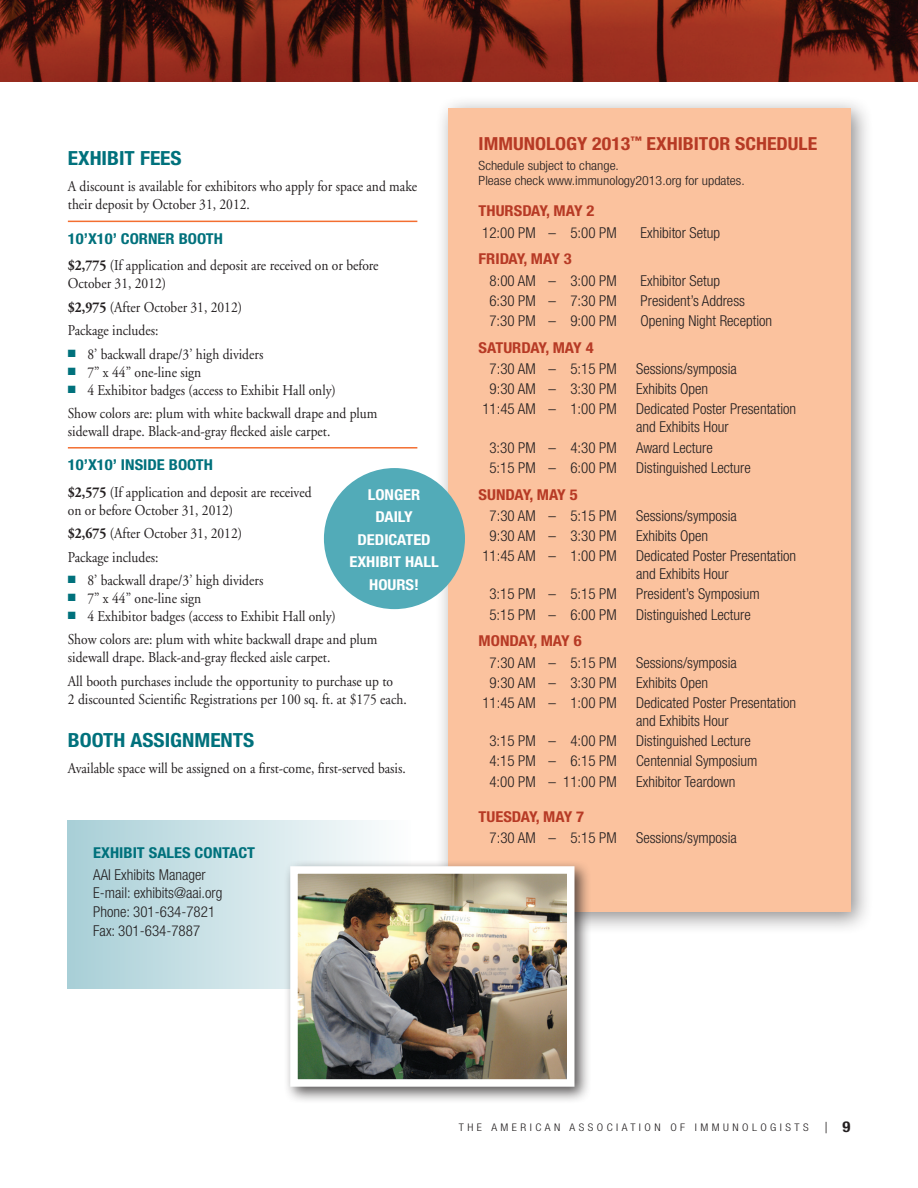
<style>
.page{position:relative;width:918px;height:1188px;background:#fff}
.page>*{position:absolute;margin:0;border:0;box-sizing:border-box;transform-origin:0 0}
.t1{font:700 condensed 19.5px "Helvetica Neue";color:#00717c;scale:1.1 1}
.t2{font:700 condensed 18px "Helvetica Neue";color:#b73a25;scale:1.1 1}
.t3{font:15px/23.4px "Adobe Garamond";color:#231f20;scale:.9 1}
.t4{font:300 condensed 15px/18px "Helvetica Neue";color:#231f20}
.t5{font:700 condensed 15px "Helvetica Neue";color:#b73a25;scale:1.1 1}
.t6{font:700 condensed 15px "Helvetica Neue";color:#00717c;scale:1.1 1}
.t7{font:700 condensed 15px/22.5px "Helvetica Neue";color:#fff;text-align:center;scale:1.1 1}
.t8{font:300 condensed 12.75px/15px "Helvetica Neue";color:#231f20;scale:1.1 1}
.t9{font:300 12px "Griffith Gothic";color:#231f20}
.t10{font:300 condensed 10.5px "Helvetica Neue";letter-spacing:.3em;color:#231f20;scale:1.1 1}
.s1{font-weight:700}
.s2{color:#00717c}
.s3{font-family:"Helvetica Neue";font-weight:700;font-stretch:condensed;font-size:15px}
</style>
<div class="page">
<div style="left:68px;top:820px;width:343px;height:169px;background:linear-gradient(to right,#a8cfd7,#fdfefe)"></div>
<div style="left:435px;top:95px;width:439px;height:840px;background:#231f20;opacity:.5"></div>
<div style="left:448px;top:108px;width:402px;height:804px;background:#fbc29e"></div>
<hr style="left:68px;top:221px;width:349px;height:1px;background:#f36e31">
<hr style="left:68px;top:447px;width:349px;height:2px;background:#f36e31">
<div style="left:324px;top:468px;width:141px;height:141px;background:#52abb8;border-radius:50%"></div>
<div style="left:284px;top:860px;width:308px;height:244px;background:#231f20;opacity:.75"></div>
<img style="left:299px;top:875px;width:266px;height:203px">
<div style="left:290px;top:866px;width:284px;height:221px;border:8px solid #fff"></div>
<img style="left:0;top:0;width:918px;height:81px">
<h1 class="t1" style="left:68px;top:146px;width:29px">EXHIBIT</h1>
<h1 class="t1" style="left:140px;top:146px;width:11px">FEES</h1>
<p class="t3" style="left:68px;top:178px;width:390px;line-height:18px">A discount is available for exhibitors who apply for space and make their deposit by October 31, 2012.</p>
<p class="t6" style="left:68px;top:229px;width:118px">10’X10’ CORNER BOOTH</p>
<p class="t3" style="left:68px;top:257px;width:347px;line-height:18px"><span class="s1">$2,775</span> (If application and deposit are received on or before<br>October 31, 2012)</p>
<p class="t3" style="left:68px;top:296px;width:195px"><span class="s1">$2,975</span> (After October 31, 2012)<br>Package includes:</p>
<p class="t3" style="left:68px;top:342px;width:219px"><span class="s2">■</span> 8’ backwall drape/3’ high dividers</p>
<p class="t3" style="left:68px;top:360px;width:150px"><span class="s2">■</span> 7” x 44” one-line sign</p>
<p class="t3" style="left:68px;top:378px;width:345px"><span class="s2">■</span> 4 Exhibitor badges (access to Exhibit Hall only)<br>Show colors are: plum with white backwall drape and plum</p>
<p class="t3" style="left:68px;top:420px;width:293px">sidewall drape. Black-and-gray flecked aisle carpet.</p>
<p class="t6" style="left:68px;top:456px;width:109px">10’X10’ INSIDE BOOTH</p>
<p class="t3" style="left:68px;top:483px;width:272px;line-height:18px"><span class="s1">$2,575</span> (If application and deposit are received on or before October 31, 2012)</p>
<p class="t3" style="left:68px;top:522px;width:195px"><span class="s1">$2,675</span> (After October 31, 2012)<br>Package includes:</p>
<p class="t3" style="left:68px;top:569px;width:219px"><span class="s2">■</span> 8’ backwall drape/3’ high dividers</p>
<p class="t3" style="left:68px;top:587px;width:150px"><span class="s2">■</span> 7” x 44” one-line sign</p>
<p class="t3" style="left:68px;top:605px;width:345px"><span class="s2">■</span> 4 Exhibitor badges (access to Exhibit Hall only)<br>Show colors are: plum with white backwall drape and plum</p>
<p class="t3" style="left:68px;top:646px;width:363px">sidewall drape. Black-and-gray flecked aisle carpet.<br>All booth purchases include the opportunity to purchase up to</p>
<p class="t3" style="left:68px;top:688px;width:378px">2 discounted Scientific Registrations per 100 sq. ft. at $175 each.</p>
<h1 class="t1" style="left:68px;top:728px;width:22px">BOOTH</h1>
<h1 class="t1" style="left:131px;top:728px;width:22px">ASSIGNMENTS</h1>
<p class="t3" style="left:68px;top:757px;width:377px">Available space will be assigned on a first-come, first-served basis.</p>
<p class="t7" style="left:350px;top:483px;width:83px">LONGER<br>DAILY<br>DEDICATED<br>EXHIBIT HALL<br>HOURS!</p>
<p class="t6" style="left:93px;top:843px;width:23px">EXHIBIT</p>
<p class="t6" style="left:149px;top:843px;width:17px">SALES</p>
<p class="t6" style="left:195px;top:843px;width:9px">CONTA</p>
<p class="t6" style="left:238px;top:843px;width:14px">CT</p>
<p class="t4" style="left:93px;top:865px;width:131px;line-height:18.8px">AAI Exhibits Manager<br>E-mail: exhibits@aai.org<br>Phone: 301-634-7821<br>Fax: 301-634-7887</p>
<p class="t2" style="left:479px;top:133px;width:17px">IMMUNOLOGY</p>
<p class="t2" style="left:592px;top:133px;width:77px">2013<sup>™</sup> EXHIBITO</p>
<p class="t2" style="left:719px;top:133px;width:72px">R SCHEDULE</p>
<p class="t8" style="left:479px;top:158px;width:243px">Schedule subject to change.<br>Please check www.immunology2013.org for updates.</p>
<p class="t5" style="left:479px;top:202px;width:107px">THU RSDAY, MAY 2</p>
<p class="t4" style="left:482px;top:223px;width:136px">12:00 PM – 5:00 PME</p>
<p class="t4" style="left:647px;top:223px;width:74px">xhibitor Setup</p>
<p class="t5" style="left:479px;top:250px;width:86px">FRIDAY, MAY 3</p>
<p class="t4" style="left:490px;top:271px;width:36px">8:00 AM</p>
<p class="t4" style="left:548px;top:271px;width:69px">– 3:00 PME</p>
<p class="t4" style="left:647px;top:271px;width:74px">xhibitor Setup</p>
<p class="t4" style="left:489px;top:291px;width:128px">6:30 PM – 7:30 PM</p>
<p class="t4" style="left:641px;top:291px;width:106px">President’s Address</p>
<p class="t4" style="left:489px;top:312px;width:129px">7:30 PM – 9:00 PMO</p>
<p class="t4" style="left:649px;top:312px;width:125px">pening Night Reception</p>
<p class="t5" style="left:479px;top:338px;width:106px">SATU RDAY, MAY 4</p>
<p class="t4" style="left:490px;top:360px;width:36px">7:30 AM</p>
<p class="t4" style="left:548px;top:360px;width:71px">– 5:15 PMS</p>
<p class="t4" style="left:643px;top:360px;width:95px">essions/symposia</p>
<p class="t4" style="left:490px;top:380px;width:36px">9:30 AM</p>
<p class="t4" style="left:548px;top:380px;width:71px">– 3:30 PME</p>
<p class="t4" style="left:643px;top:380px;width:67px">xhibits Open</p>
<p class="t4" style="left:482px;top:400px;width:43px">11:45 AM</p>
<p class="t4" style="left:548px;top:400px;width:64px">– 1:00 PM</p>
<p class="t4" style="left:636px;top:400px;width:162px">Dedicated Poster Presentation and Exhibits Hour</p>
<p class="t4" style="left:489px;top:438px;width:131px">3:30 PM – 4:30 PMA</p>
<p class="t4" style="left:643px;top:438px;width:71px">ward Lecture</p>
<p class="t4" style="left:489px;top:458px;width:123px">5:15 PM – 6:00 PM</p>
<p class="t4" style="left:636px;top:458px;width:116px">Distinguished Lecture</p>
<p class="t5" style="left:479px;top:485px;width:92px">SUN DAY, MAY 5</p>
<p class="t4" style="left:490px;top:507px;width:36px">7:30 AM</p>
<p class="t4" style="left:548px;top:507px;width:71px">– 5:15 PMS</p>
<p class="t4" style="left:643px;top:507px;width:95px">essions/symposia</p>
<p class="t4" style="left:490px;top:527px;width:36px">9:30 AM</p>
<p class="t4" style="left:548px;top:527px;width:71px">– 3:30 PME</p>
<p class="t4" style="left:643px;top:527px;width:67px">xhibits Open</p>
<p class="t4" style="left:482px;top:547px;width:43px">11:45 AM</p>
<p class="t4" style="left:548px;top:547px;width:64px">– 1:00 PM</p>
<p class="t4" style="left:636px;top:547px;width:162px">Dedicated Poster Presentation and Exhibits Hour</p>
<p class="t4" style="left:489px;top:585px;width:123px">3:15 PM – 5:15 PM</p>
<p class="t4" style="left:636px;top:585px;width:125px">President’s Symposium</p>
<p class="t4" style="left:489px;top:605px;width:123px">5:15 PM – 6:00 PM</p>
<p class="t4" style="left:636px;top:605px;width:116px">Distinguished Lecture</p>
<p class="t5" style="left:479px;top:632px;width:95px">MON DAY, MAY 6</p>
<p class="t4" style="left:490px;top:653px;width:36px">7:30 AM</p>
<p class="t4" style="left:548px;top:653px;width:71px">– 5:15 PMS</p>
<p class="t4" style="left:643px;top:653px;width:95px">essions/symposia</p>
<p class="t4" style="left:490px;top:673px;width:36px">9:30 AM</p>
<p class="t4" style="left:548px;top:673px;width:71px">– 3:30 PME</p>
<p class="t4" style="left:643px;top:673px;width:67px">xhibits Open</p>
<p class="t4" style="left:482px;top:694px;width:43px">11:45 AM</p>
<p class="t4" style="left:548px;top:694px;width:64px">– 1:00 PM</p>
<p class="t4" style="left:636px;top:694px;width:162px">Dedicated Poster Presentation and Exhibits Hour</p>
<p class="t4" style="left:489px;top:732px;width:123px">3:15 PM – 4:00 PM</p>
<p class="t4" style="left:636px;top:732px;width:116px">Distinguished Lecture</p>
<p class="t4" style="left:489px;top:752px;width:131px">4:15 PM – 6:15 PMC</p>
<p class="t4" style="left:644px;top:752px;width:115px">entennial Symposium</p>
<p class="t4" style="left:489px;top:772px;width:130px">4:00 PM – 11:00 PME</p>
<p class="t4" style="left:643px;top:772px;width:94px">xhibitor Teardown</p>
<p class="t5" style="left:479px;top:807px;width:97px">TUESDAY, MAY 7</p>
<p class="t4" style="left:490px;top:829px;width:36px">7:30 AM</p>
<p class="t4" style="left:548px;top:829px;width:71px">– 5:15 PMS</p>
<p class="t4" style="left:643px;top:829px;width:95px">essions/symposia</p>
<p class="t10" style="left:459px;top:1121px;width:320px">the american association of immunologists</p>
<p class="t9" style="left:825px;top:1119px;width:27px">| <span class="s3">9</span></p>
</div>
